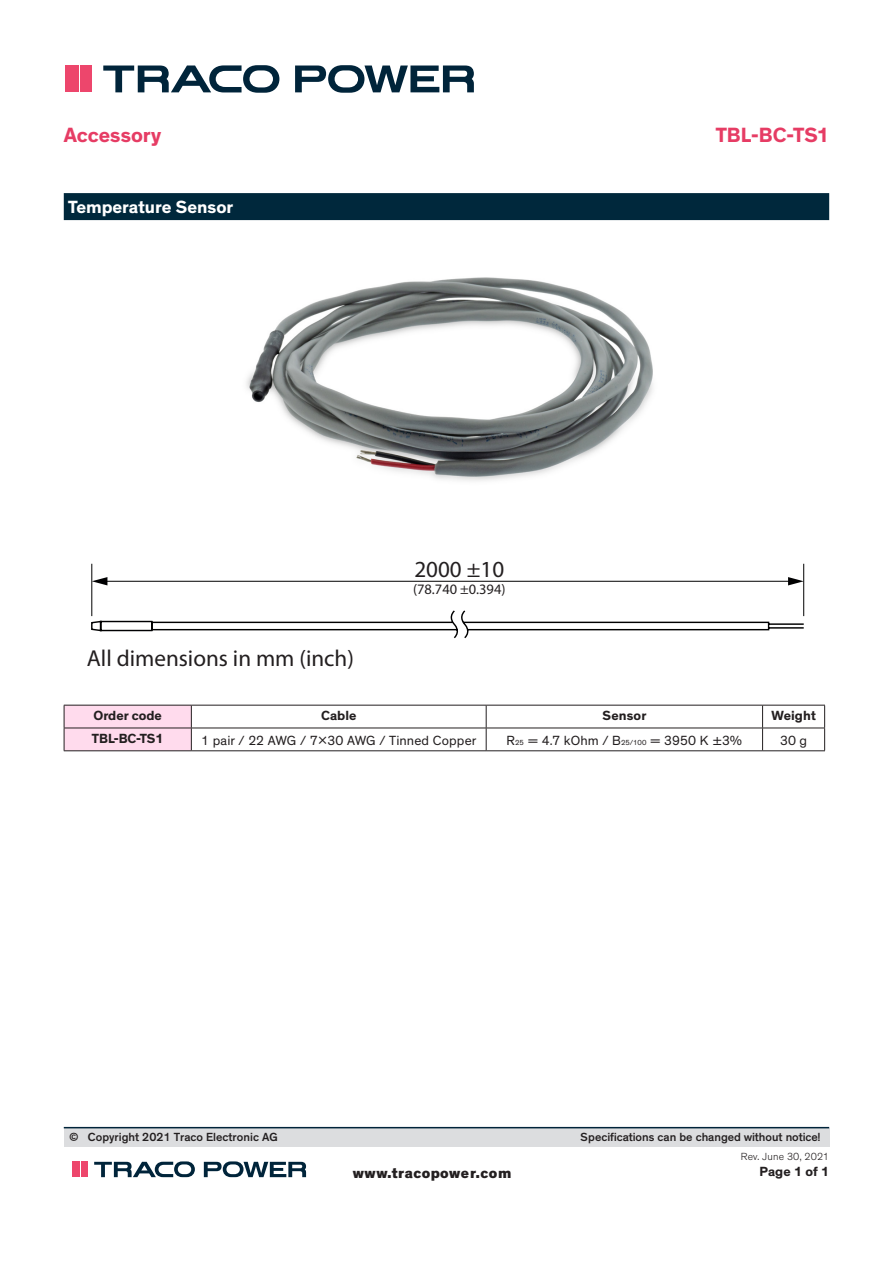
<style>
.page{position:relative;width:893px;height:1263px;background:#fff}
.page>*{position:absolute;margin:0;border:0;box-sizing:border-box;transform-origin:0 0}
.t1{font:23.1px "Myriad Pro";color:#231f20}
.t2{font:700 21px "Theinhardt";letter-spacing:.005em;color:#e63c64}
.Liste_Titel_Heavy{font:700 18px "Theinhardt";color:#fff}
.t3{font:800 15px "Theinhardt";letter-spacing:.025em;color:#231f20}
.t4{font:14.4px "Myriad Pro";color:#231f20}
.Tabelle_Heavy{font:13.5px "Theinhardt";letter-spacing:.005em;color:#231f20}
.Tabelle_Heavy-2{font:700 13.5px "Theinhardt";color:#231f20}
.t5{font:500 12px "Theinhardt";color:#231f20}
.t6{font:300 10.5px "Theinhardt";letter-spacing:.01em;color:#231f20}
.s1{font-size:7.5px}
</style>
<div class="page">
<svg style="left:103px;top:65px;width:176px;height:28px"></svg>
<svg style="left:295px;top:65px;width:179px;height:28px"></svg>
<div style="left:65px;top:66px;width:11px;height:26px;background:#ed466c"></div>
<div style="left:80px;top:66px;width:12px;height:26px;background:#ed466c"></div>
<svg style="left:78px;top:66px;width:1px;height:26px"></svg>
<div style="left:64px;top:1128px;width:765px;height:18px;background:#dcdddf"></div>
<hr style="left:64px;top:1127px;width:765px;height:1px;background:#00243a">
<svg style="left:94px;top:1161px;width:101px;height:16px"></svg>
<svg style="left:204px;top:1161px;width:102px;height:16px"></svg>
<div style="left:72px;top:1162px;width:7px;height:15px;background:#ed466c"></div>
<div style="left:81px;top:1162px;width:7px;height:15px;background:#ed466c"></div>
<div style="left:64px;top:193px;width:765px;height:27px;background:#00283c"></div>
<img style="left:246px;top:277px;width:407px;height:204px">
<svg style="left:91px;top:609px;width:713px;height:30px"></svg>
<hr style="left:91px;top:564px;width:1px;height:52px;background:#000001">
<hr style="left:803px;top:564px;width:1px;height:52px;background:#000001">
<hr style="left:105px;top:581px;width:686px;height:1px;background:#000001">
<svg style="left:92px;top:577px;width:15px;height:8px"></svg>
<svg style="left:788px;top:577px;width:16px;height:8px"></svg>
<hr style="left:191px;top:705px;width:295px;height:1px;background:#231f20">
<hr style="left:486px;top:705px;width:277px;height:1px;background:#231f20">
<hr style="left:763px;top:705px;width:62px;height:1px;background:#231f20">
<hr style="left:191px;top:728px;width:295px;height:1px;background:#231f20">
<svg style="left:64px;top:705px;width:128px;height:45px;background:#f4d1e2"></svg>
<hr style="left:486px;top:728px;width:277px;height:1px;background:#231f20">
<svg style="left:486px;top:705px;width:1px;height:45px"></svg>
<hr style="left:763px;top:728px;width:62px;height:1px;background:#231f20">
<svg style="left:762px;top:705px;width:1px;height:45px"></svg>
<svg style="left:824px;top:705px;width:1px;height:45px"></svg>
<hr style="left:64px;top:750px;width:127px;height:1px;background:#231f20">
<hr style="left:191px;top:750px;width:295px;height:1px;background:#231f20">
<hr style="left:486px;top:750px;width:277px;height:1px;background:#231f20">
<hr style="left:763px;top:750px;width:62px;height:1px;background:#231f20">
<h2 class="t2" style="left:64px;top:122px;width:99px">Accessory</h2>
<h2 class="t2" style="left:716px;top:122px;width:115px">TBL-BC-TS1</h2>
<p class="Liste_Titel_Heavy" style="left:68px;top:196px;width:167px">Temperature Sensor</p>
<p class="t1" style="left:87px;top:644px;width:269px">All dimensions in mm (inch)</p>
<p class="t1" style="left:414px;top:555px;width:91px">2000 ±10</p>
<p class="t4" style="left:413px;top:581px;width:94px">(78.740 ±0.394)</p>
<p class="Tabelle_Heavy-2" style="left:93px;top:707px;width:70px">Order code</p>
<p class="Tabelle_Heavy-2" style="left:321px;top:707px;width:37px">Cable</p>
<p class="Tabelle_Heavy-2" style="left:602px;top:707px;width:45px">Sensor</p>
<p class="Tabelle_Heavy-2" style="left:771px;top:707px;width:46px">Weight</p>
<p class="Tabelle_Heavy-2" style="left:92px;top:730px;width:73px">TBL-BC-TS1</p>
<p class="Tabelle_Heavy" style="left:201px;top:732px;width:277px">1 pair / 22 AWG / 7x30 AWG / Tinned Copper</p>
<p class="Tabelle_Heavy" style="left:506px;top:732px;width:237px">R<span class="s1">25</span> = 4.7 kOhm / B<span class="s1">25/100</span> = 3950 K ±3%</p>
<p class="Tabelle_Heavy" style="left:780px;top:732px;width:29px">30 g</p>
<p class="t5" style="left:69px;top:1130px;width:210px">© Copyright 2021 Traco Electronic AG</p>
<p class="t5" style="left:581px;top:1130px;width:241px">Specifications can be changed without notice!</p>
<p class="Tabelle_Heavy-2" style="left:759px;top:1163px;width:71px">Page 1 of 1</p>
<p class="t6" style="left:741px;top:1150px;width:90px">Rev. June 30, 2021</p>
<p class="t3" style="left:353px;top:1163px;width:160px">www.tracopower.com</p>
</div>
